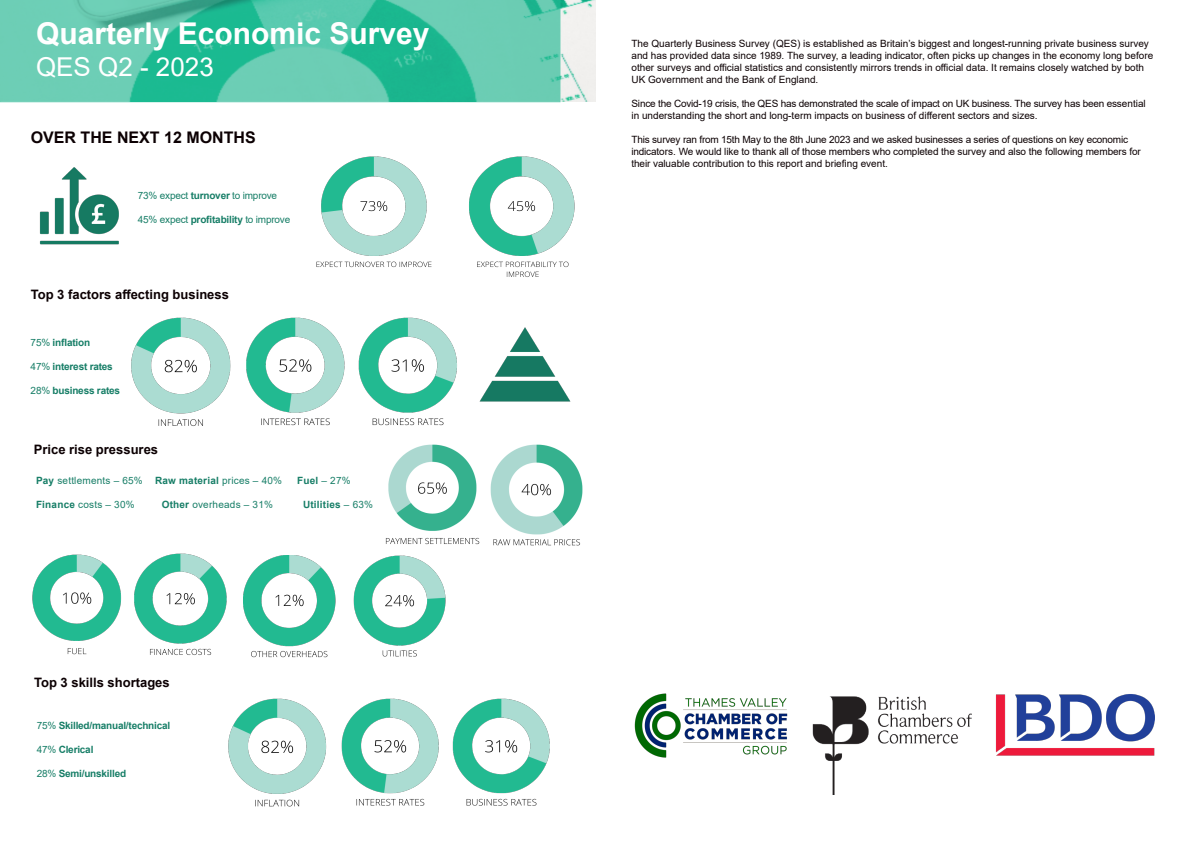
<style>
.page{position:relative;width:1191px;height:842px;background:#fff}
.page>*{position:absolute;margin:0;border:0;box-sizing:border-box;transform-origin:0 0}
.t1{font:700 30px "Arial";color:#fff}
.t2{font:26px "Arial";color:#fff}
.t3{font:700 16px "Arial";color:#0c0003}
.t4{font:700 13px "Arial";color:#0c0003}
.t5{font:10px/12px "Arial";color:#0c0003}
.t6{font:10px/12px "Arial";letter-spacing:-.02em;color:#0c0003}
.t7{font:700 10px "Arial";letter-spacing:-.02em;color:#177e67}
.t8{font:10px "Arial";letter-spacing:.02em;color:#177e67}
.t9{font:10px "Arial";letter-spacing:-.02em;color:#177e67}
.t10{font:700 10px "Arial";letter-spacing:.02em;color:#177e67}
.s1{font-weight:700}
.s2{font-weight:400}
</style>
<div class="page">
<img style="left:385px;top:444px;width:198px;height:102px">
<img style="left:634px;top:694px;width:154px;height:63px">
<img style="left:812px;top:696px;width:159px;height:98px">
<img style="left:996px;top:694px;width:159px;height:62px">
<img style="left:316px;top:156px;width:259px;height:121px">
<img style="left:131px;top:317px;width:302px;height:109px">
<img style="left:228px;top:698px;width:322px;height:109px">
<img style="left:39px;top:167px;width:80px;height:78px">
<img style="left:433px;top:324px;width:138px;height:102px">
<img style="left:32px;top:554px;width:90px;height:101px">
<img style="left:353px;top:555px;width:93px;height:102px">
<img style="left:134px;top:553px;width:93px;height:102px">
<img style="left:243px;top:555px;width:93px;height:103px">
<img style="left:560px;top:0;width:35px;height:102px">
<svg style="left:0;top:0;width:560px;height:102px;fill:#6bccb3"></svg>
<p class="t1" style="left:36px;top:13px;width:395px">Quarterly Economic Survey</p>
<p class="t2" style="left:36px;top:49px;width:179px">QES Q2 - 2023</p>
<p class="t3" style="left:31px;top:126px;width:226px">OVER THE NEXT 12 MONTHS</p>
<p class="t9" style="left:138px;top:189px;width:141px">73% expect <span class="s1">turnover</span> to improve</p>
<p class="t9" style="left:138px;top:213px;width:154px">45% expect <span class="s1">profitability</span> to improve</p>
<p class="t4" style="left:31px;top:286px;width:200px">Top 3 factors affecting business</p>
<p class="t7" style="left:31px;top:336px;width:61px"><span class="s2">75%</span> inflation</p>
<p class="t7" style="left:31px;top:360px;width:84px"><span class="s2">47%</span> interest rates</p>
<p class="t7" style="left:31px;top:384px;width:91px"><span class="s2">28%</span> business rates</p>
<p class="t4" style="left:34px;top:440px;width:126px">Price rise pressures</p>
<p class="t8" style="left:36px;top:474px;width:248px"><span class="s1">Pay</span> settlements – 65% <span class="s1">Raw material</span> prices – 40%</p>
<p class="t7" style="left:297px;top:474px;width:55px">Fuel <span class="s2">– 27%</span></p>
<p class="t8" style="left:36px;top:498px;width:100px"><span class="s1">Finance</span> costs – 30%</p>
<p class="t8" style="left:162px;top:498px;width:113px"><span class="s1">Other</span> overheads – 31%</p>
<p class="t10" style="left:303px;top:498px;width:72px">Utilities <span class="s2">– 63%</span></p>
<p class="t4" style="left:34px;top:673px;width:137px">Top 3 skills shortages</p>
<p class="t7" style="left:37px;top:719px;width:135px"><span class="s2">75%</span> Skilled/manual/technical</p>
<p class="t7" style="left:37px;top:743px;width:58px"><span class="s2">47%</span> Clerical</p>
<p class="t7" style="left:37px;top:767px;width:91px"><span class="s2">28%</span> Semi/unskilled</p>
<p class="t5" style="left:631px;top:38px;width:523px">The Quarterly Business Survey (QES) is established as Britain’s biggest and longest-running private business survey and has provided data since 1989. The survey, a leading indicator, often picks up changes in the economy long before other surveys and official statistics and consistently mirrors trends in official data. It remains closely watched by both UK Government and the Bank of England.</p>
<p class="t6" style="left:631px;top:98px;width:516px">Since the Covid-19 crisis, the QES has demonstrated the scale of impact on UK business. The survey has been essential in understanding the short and long-term impacts on business of different sectors and sizes.</p>
<p class="t6" style="left:631px;top:134px;width:498px">This survey ran from 15th May to the 8th June 2023 and we asked businesses a series of questions on key economic</p>
<p class="t5" style="left:631px;top:146px;width:511px">indicators. We would like to thank all of those members who completed the survey and also the following members for their valuable contribution to this report and briefing event.</p>
</div>
